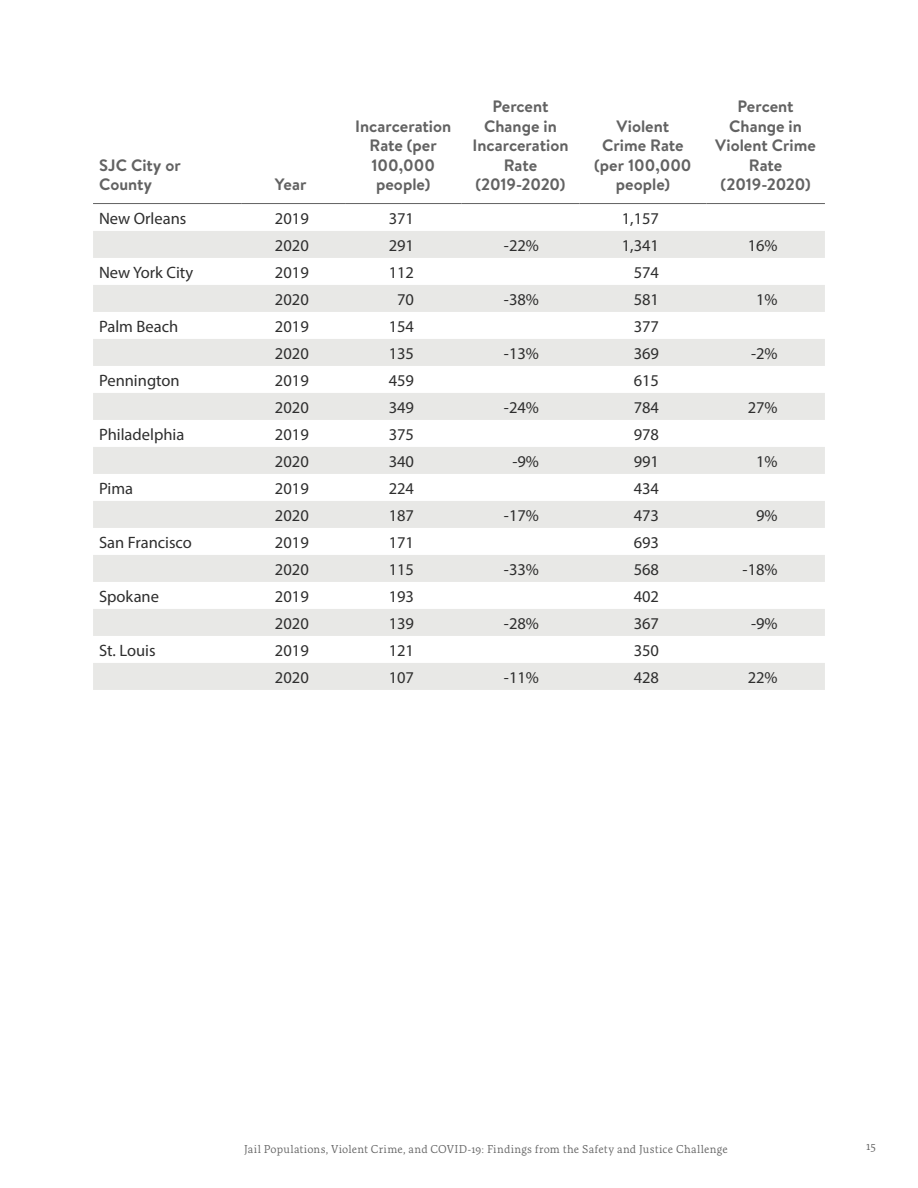
<style>
.page{position:relative;width:918px;height:1188px;background:#fff}
.page>*{position:absolute;margin:0;border:0;box-sizing:border-box;transform-origin:0 0}
.t1{font:16.5px "Myriad Pro";color:#2e2e2e}
.t2{font:700 16.5px/19.5px "Brandon Text";color:#626262;text-align:center}
.t3{font:12px "Artigo";color:#626262}
.t4{font:11.25px "Artigo";letter-spacing:.015em;color:#626262}
</style>
<div class="page">
<svg style="left:93px;top:231px;width:732px;height:459px;fill:#e8e8e6"></svg>
<hr style="left:93px;top:203px;width:148px;height:1px;background:#626262">
<hr style="left:241px;top:203px;width:104px;height:1px;background:#626262">
<hr style="left:345px;top:203px;width:116px;height:1px;background:#626262">
<hr style="left:461px;top:203px;width:119px;height:1px;background:#626262">
<hr style="left:580px;top:203px;width:126px;height:1px;background:#626262">
<hr style="left:706px;top:203px;width:119px;height:1px;background:#626262">
<p class="t2" style="left:99px;top:155px;width:83px;text-align:left">SJC City or<br>County</p>
<p class="t2" style="left:275px;top:174px;width:33px">Year</p>
<p class="t2" style="left:355px;top:116px;width:98px">Incarceration<br>Rate (per<br>100,000 people)</p>
<p class="t2" style="left:472px;top:96px;width:98px">Percent<br>Change in<br>Incarceration<br>Rate (2019-2020)</p>
<p class="t2" style="left:594px;top:116px;width:99px">Violent<br>Crime Rate (per 100,000 people)</p>
<p class="t2" style="left:715px;top:96px;width:102px">Percent<br>Change in<br>Violent Crime<br>Rate (2019-2020)</p>
<p class="t1" style="left:99px;top:208px;width:89px">New Orleans</p>
<p class="t1" style="left:275px;top:208px;width:35px">2019</p>
<p class="t1" style="left:389px;top:208px;width:27px">371</p>
<p class="t1" style="left:622px;top:208px;width:39px">1,157</p>
<p class="t1" style="left:275px;top:235px;width:35px">2020</p>
<p class="t1" style="left:389px;top:235px;width:27px">291</p>
<p class="t1" style="left:504px;top:235px;width:37px">-22%</p>
<p class="t1" style="left:622px;top:235px;width:39px">1,341</p>
<p class="t1" style="left:748px;top:235px;width:31px">16%</p>
<p class="t1" style="left:99px;top:262px;width:96px">New York City</p>
<p class="t1" style="left:275px;top:262px;width:35px">2019</p>
<p class="t1" style="left:389px;top:262px;width:27px">112</p>
<p class="t1" style="left:634px;top:262px;width:27px">574</p>
<p class="t1" style="left:275px;top:289px;width:35px">2020</p>
<p class="t1" style="left:397px;top:289px;width:18px">70</p>
<p class="t1" style="left:504px;top:289px;width:37px">-38%</p>
<p class="t1" style="left:634px;top:289px;width:27px">581</p>
<p class="t1" style="left:756px;top:289px;width:23px">1%</p>
<p class="t1" style="left:99px;top:316px;width:81px">Palm Beach</p>
<p class="t1" style="left:275px;top:316px;width:35px">2019</p>
<p class="t1" style="left:389px;top:316px;width:27px">154</p>
<p class="t1" style="left:634px;top:316px;width:27px">377</p>
<p class="t1" style="left:275px;top:343px;width:35px">2020</p>
<p class="t1" style="left:389px;top:343px;width:27px">135</p>
<p class="t1" style="left:504px;top:343px;width:37px">-13%</p>
<p class="t1" style="left:634px;top:343px;width:27px">369</p>
<p class="t1" style="left:751px;top:343px;width:28px">-2%</p>
<p class="t1" style="left:99px;top:370px;width:82px">Pennington</p>
<p class="t1" style="left:275px;top:370px;width:35px">2019</p>
<p class="t1" style="left:389px;top:370px;width:27px">459</p>
<p class="t1" style="left:634px;top:370px;width:27px">615</p>
<p class="t1" style="left:275px;top:397px;width:35px">2020</p>
<p class="t1" style="left:389px;top:397px;width:27px">349</p>
<p class="t1" style="left:504px;top:397px;width:37px">-24%</p>
<p class="t1" style="left:634px;top:397px;width:27px">784</p>
<p class="t1" style="left:748px;top:397px;width:31px">27%</p>
<p class="t1" style="left:99px;top:424px;width:87px">Philadelphia</p>
<p class="t1" style="left:275px;top:424px;width:35px">2019</p>
<p class="t1" style="left:389px;top:424px;width:27px">375</p>
<p class="t1" style="left:634px;top:424px;width:27px">978</p>
<p class="t1" style="left:275px;top:451px;width:35px">2020</p>
<p class="t1" style="left:389px;top:451px;width:27px">340</p>
<p class="t1" style="left:512px;top:451px;width:28px">-9%</p>
<p class="t1" style="left:634px;top:451px;width:27px">991</p>
<p class="t1" style="left:756px;top:451px;width:23px">1%</p>
<p class="t1" style="left:99px;top:478px;width:36px">Pima</p>
<p class="t1" style="left:275px;top:478px;width:35px">2019</p>
<p class="t1" style="left:389px;top:478px;width:27px">224</p>
<p class="t1" style="left:634px;top:478px;width:27px">434</p>
<p class="t1" style="left:275px;top:505px;width:35px">2020</p>
<p class="t1" style="left:389px;top:505px;width:27px">187</p>
<p class="t1" style="left:504px;top:505px;width:37px">-17%</p>
<p class="t1" style="left:634px;top:505px;width:27px">473</p>
<p class="t1" style="left:756px;top:505px;width:23px">9%</p>
<p class="t1" style="left:99px;top:532px;width:94px">San Francisco</p>
<p class="t1" style="left:275px;top:532px;width:35px">2019</p>
<p class="t1" style="left:389px;top:532px;width:27px">171</p>
<p class="t1" style="left:634px;top:532px;width:27px">693</p>
<p class="t1" style="left:275px;top:559px;width:35px">2020</p>
<p class="t1" style="left:389px;top:559px;width:27px">115</p>
<p class="t1" style="left:504px;top:559px;width:37px">-33%</p>
<p class="t1" style="left:634px;top:559px;width:27px">568</p>
<p class="t1" style="left:743px;top:559px;width:37px">-18%</p>
<p class="t1" style="left:99px;top:586px;width:61px">Spokane</p>
<p class="t1" style="left:275px;top:586px;width:35px">2019</p>
<p class="t1" style="left:389px;top:586px;width:27px">193</p>
<p class="t1" style="left:634px;top:586px;width:27px">402</p>
<p class="t1" style="left:275px;top:613px;width:35px">2020</p>
<p class="t1" style="left:389px;top:613px;width:27px">139</p>
<p class="t1" style="left:504px;top:613px;width:37px">-28%</p>
<p class="t1" style="left:634px;top:613px;width:27px">367</p>
<p class="t1" style="left:751px;top:613px;width:28px">-9%</p>
<p class="t1" style="left:99px;top:640px;width:58px">St. Louis</p>
<p class="t1" style="left:275px;top:640px;width:35px">2019</p>
<p class="t1" style="left:389px;top:640px;width:27px">121</p>
<p class="t1" style="left:634px;top:640px;width:27px">350</p>
<p class="t1" style="left:275px;top:667px;width:35px">2020</p>
<p class="t1" style="left:389px;top:667px;width:27px">107</p>
<p class="t1" style="left:504px;top:667px;width:37px">-11%</p>
<p class="t1" style="left:634px;top:667px;width:27px">428</p>
<p class="t1" style="left:748px;top:667px;width:31px">22%</p>
<p class="t4" style="left:244px;top:1142px;width:485px">Jail Populations, Violent Crime, and COVID-19: Findings from the Safety and Justice Challenge</p>
<p class="t3" style="left:866px;top:1138px;width:11px">15</p>
</div>
